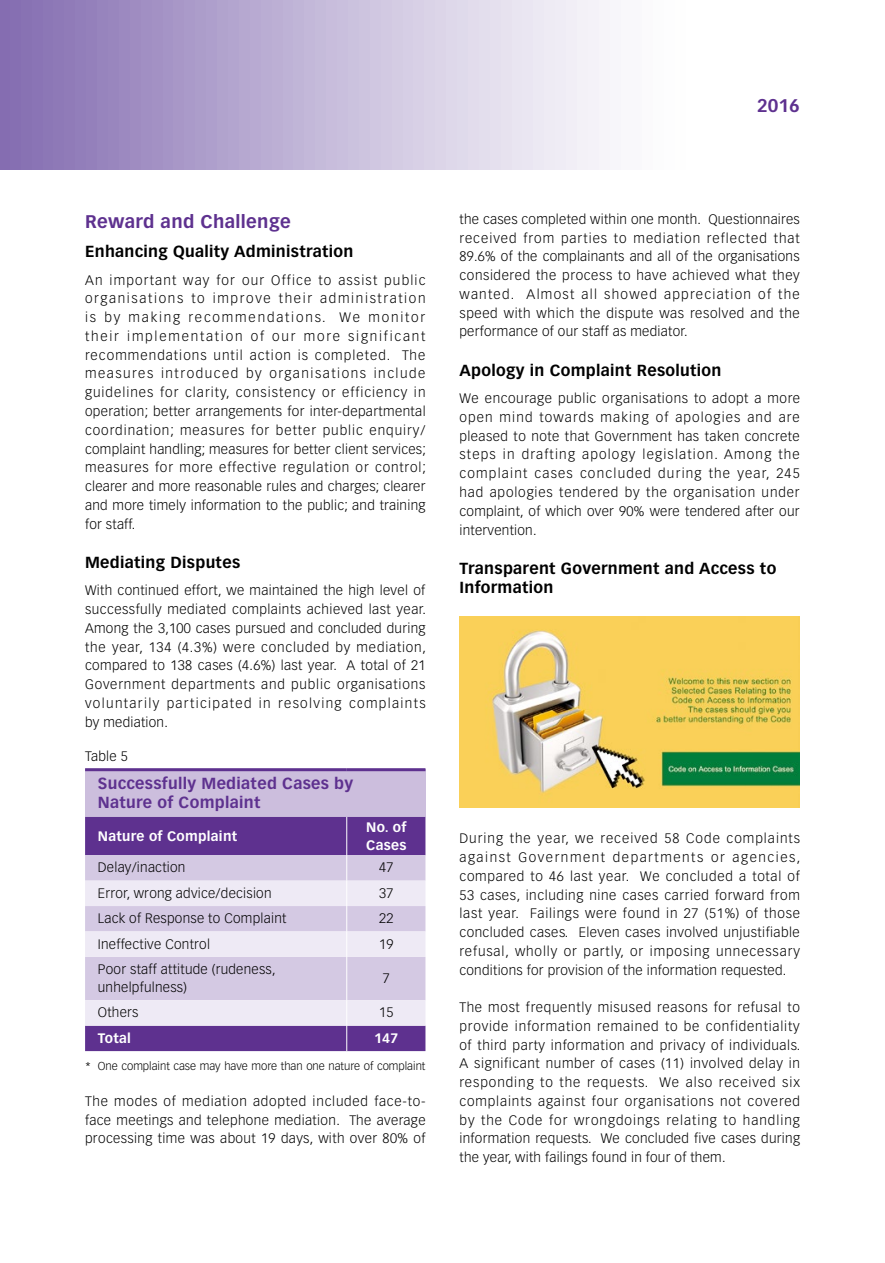
<style>
.page{position:relative;width:885px;height:1263px;background:#fff}
.page>*{position:absolute;margin:0;border:0;box-sizing:border-box;transform-origin:0 0}
.t1{font:700 18px "Vectora LT Std";letter-spacing:.02em;color:#5e318f}
.t2{font:700 15.75px/18.8px "Vectora LT Std";letter-spacing:.02em;color:#000}
.t3{font:700 15.75px/18.8px "Vectora LT Std";letter-spacing:.02em;color:#5e318f}
.t4{font:300 13.5px/18.8px "Vectora LT Std";letter-spacing:.02em;color:#000;text-align:justify}
.t5{font:700 13.5px/18px "Vectora LT Std";letter-spacing:.02em;color:#fff}
.t6{font:300 11.25px "Vectora LT Std";color:#000}
</style>
<div class="page">
<div style="left:85px;top:770px;width:340px;height:47px;background:#ccbedd"></div>
<div style="left:85px;top:817px;width:340px;height:234px;background:#5e318f"></div>
<div style="left:85px;top:855px;width:340px;height:26px;background:#d4c9e3"></div>
<svg style="left:85px;top:881px;width:340px;height:145px;background:#e1daec"></svg>
<svg style="left:346px;top:855px;width:1px;height:102px"></svg>
<hr style="left:346px;top:957px;width:1px;height:43px;background:#fff">
<svg style="left:346px;top:1000px;width:1px;height:51px"></svg>
<hr style="left:346px;top:817px;width:1px;height:38px;background:#fff">
<hr style="left:85px;top:768px;width:262px;height:3px;background:#5e318f">
<hr style="left:347px;top:768px;width:78px;height:3px;background:#5e318f">
<img style="left:459px;top:617px;width:340px;height:191px">
<div style="left:0;top:0;width:884px;height:170px;background:linear-gradient(to right,#8f7ab8,#fff)"></div>
<h1 class="t1" style="left:757px;top:94px;width:44px">2016</h1>
<h1 class="t1" style="left:85px;top:210px;width:207px">Reward and Challenge</h1>
<p class="t2" style="left:85px;top:242px;width:270px">Enhancing Quality Administration</p>
<p class="t4" style="left:85px;top:271px;width:342px">An important way for our Office to assist public organisations to improve their administration is by making recommendations. We monitor their implementation of our more significant recommendations until action is completed. The measures introduced by organisations include guidelines for clarity, consistency or efficiency in operation; better arrangements for inter-departmental coordination; measures for better public enquiry/ complaint handling; measures for better client services; measures for more effective regulation or control; clearer and more reasonable rules and charges; clearer and more timely information to the public; and training for staff.</p>
<p class="t2" style="left:85px;top:553px;width:156px">Mediating Disputes</p>
<p class="t4" style="left:85px;top:581px;width:342px">With continued effort, we maintained the high level of successfully mediated complaints achieved last year.<br>Among the 3,100 cases pursued and concluded during the year, 134 (4.3%) were concluded by mediation, compared to 138 cases (4.6%) last year. A total of 21<br>Government departments and public organisations voluntarily participated in resolving complaints by mediation.</p>
<p class="t4" style="left:85px;top:747px;width:44px">Table 5</p>
<p class="t3" style="left:98px;top:774px;width:257px">Successfully Mediated Cases by<br>Nature of Complaint</p>
<p class="t5" style="left:98px;top:827px;width:141px">Nature of Complaint</p>
<p class="t5" style="left:366px;top:818px;width:42px">No. of<br>Cases</p>
<p class="t4" style="left:98px;top:858px;width:89px">Delay/inaction</p>
<p class="t4" style="left:379px;top:858px;width:16px">47</p>
<p class="t4" style="left:98px;top:884px;width:175px">Error, wrong advice/decision</p>
<p class="t4" style="left:379px;top:884px;width:16px">37</p>
<p class="t4" style="left:98px;top:909px;width:190px">Lack of Response to Complaint</p>
<p class="t4" style="left:379px;top:909px;width:16px">22</p>
<p class="t4" style="left:98px;top:935px;width:114px">Ineffective Control</p>
<p class="t4" style="left:379px;top:935px;width:16px">19</p>
<p class="t4" style="left:98px;top:960px;width:179px;line-height:18px">Poor staff attitude (rudeness, unhelpfulness)</p>
<p class="t4" style="left:383px;top:969px;width:9px">7</p>
<p class="t4" style="left:98px;top:1003px;width:42px">Others</p>
<p class="t4" style="left:379px;top:1003px;width:16px">15</p>
<p class="t5" style="left:98px;top:1029px;width:35px">Total</p>
<p class="t5" style="left:374px;top:1029px;width:26px">147</p>
<p class="t6" style="left:85px;top:1060px;width:342px">* One complaint case may have more than one nature of complaint</p>
<p class="t4" style="left:85px;top:1092px;width:342px">The modes of mediation adopted included face-to&shy;face meetings and telephone mediation. The average processing time was about 19 days, with over 80% of</p>
<p class="t4" style="left:459px;top:210px;width:342px">the cases completed within one month. Questionnaires received from parties to mediation reflected that 89.6% of the complainants and all of the organisations considered the process to have achieved what they wanted. Almost all showed appreciation of the speed with which the dispute was resolved and the performance of our staff as mediator.</p>
<p class="t2" style="left:459px;top:361px;width:263px">Apology in Complaint Resolution</p>
<p class="t4" style="left:459px;top:389px;width:342px">We encourage public organisations to adopt a more open mind towards making of apologies and are pleased to note that Government has taken concrete steps in drafting apology legislation. Among the complaint cases concluded during the year, 245 had apologies tendered by the organisation under complaint, of which over 90% were tendered after our intervention.</p>
<p class="t2" style="left:459px;top:559px;width:318px">Transparent Government and Access to<br>Information</p>
<p class="t4" style="left:459px;top:829px;width:342px">During the year, we received 58 Code complaints against Government departments or agencies, compared to 46 last year. We concluded a total of 53 cases, including nine cases carried forward from last year. Failings were found in 27 (51%) of those concluded cases. Eleven cases involved unjustifiable refusal, wholly or partly, or imposing unnecessary conditions for provision of the information requested.</p>
<p class="t4" style="left:459px;top:998px;width:342px">The most frequently misused reasons for refusal to provide information remained to be confidentiality of third party information and privacy of individuals.<br>A significant number of cases (11) involved delay in responding to the requests. We also received six complaints against four organisations not covered by the Code for wrongdoings relating to handling information requests. We concluded five cases during the year, with failings found in four of them.</p>
</div>
